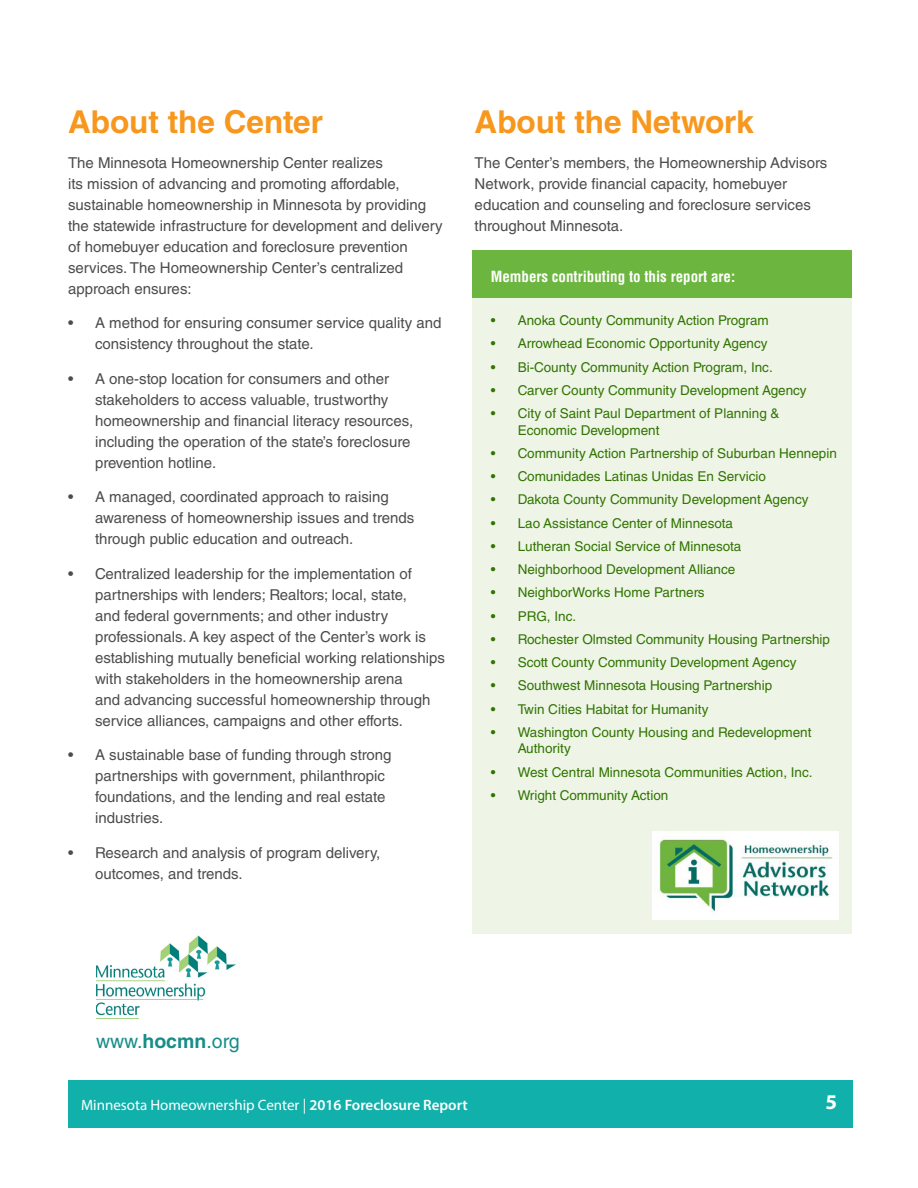
<style>
.page{position:relative;width:918px;height:1188px;background:#fff}
.page>*{position:absolute;margin:0;border:0;box-sizing:border-box;transform-origin:0 0}
.t1{font:700 31.5px "Helvetica LT Std";color:#f7971d}
.t2{font:700 21px "Myriad Pro";color:#fff}
.MainPara{font:19.5px "Helvetica LT Std";color:#168d88}
.MainPara-2{font:15px/21px "Helvetica LT Std";color:#4b4c4d}
.t3{font:15px "Myriad Pro";color:#fff}
.MainPara-3{font:700 condensed 15px "Helvetica LT Std";color:#fff}
.t4{font:13.5px/16.5px "Helvetica LT Std";color:#317400}
.s1{font-weight:700}
.s2{font-weight:600}
</style>
<div class="page">
<div style="left:68px;top:1080px;width:784px;height:48px;background:#12b0ab"></div>
<div style="left:472px;top:262px;width:380px;height:672px;background:#eef5e7"></div>
<div style="left:472px;top:250px;width:380px;height:48px;background:#6cb640"></div>
<img style="left:652px;top:831px;width:186px;height:88px">
<img style="left:96px;top:935px;width:139px;height:81px">
<p class="t1" style="left:68px;top:103px;width:257px">About the Center</p>
<p class="t1" style="left:475px;top:103px;width:280px">About the Network</p>
<p class="MainPara-2" style="left:68px;top:152px;width:376px">The Minnesota Homeownership Center realizes<br>its mission of advancing and promoting affordable, sustainable homeownership in Minnesota by providing the statewide infrastructure for development and delivery of homebuyer education and foreclosure prevention services. The Homeownership Center’s centralized approach ensures:</p>
<p class="MainPara-2" style="left:95px;top:313px;width:348px;text-indent:-27px">• A method for ensuring consumer service quality and consistency throughout the state.</p>
<p class="MainPara-2" style="left:95px;top:368px;width:320px;text-indent:-27px">• A one-stop location for consumers and other stakeholders to access valuable, trustworthy homeownership and financial literacy resources, including the operation of the state’s foreclosure prevention hotline.</p>
<p class="MainPara-2" style="left:95px;top:487px;width:321px;text-indent:-27px">• A managed, coordinated approach to raising awareness of homeownership issues and trends through public education and outreach.</p>
<p class="MainPara-2" style="left:95px;top:563px;width:351px;text-indent:-27px">• Centralized leadership for the implementation of partnerships with lenders; Realtors; local, state,<br>and federal governments; and other industry professionals. A key aspect of the Center’s work is establishing mutually beneficial working relationships with stakeholders in the homeownership arena<br>and advancing successful homeownership through service alliances, campaigns and other efforts.</p>
<p class="MainPara-2" style="left:95px;top:745px;width:298px;text-indent:-27px">• A sustainable base of funding through strong partnerships with government, philanthropic foundations, and the lending and real estate industries.</p>
<p class="MainPara-2" style="left:95px;top:842px;width:287px;text-indent:-27px">• Research and analysis of program delivery, outcomes, and trends.</p>
<p class="MainPara-2" style="left:475px;top:152px;width:354px">The Center’s members, the Homeownership Advisors Network, provide financial capacity, homebuyer education and counseling and foreclosure services throughout Minnesota.</p>
<p class="MainPara-3" style="left:491px;top:267px;width:246px">Members contributing to this report are:</p>
<p class="t4" style="left:491px;top:312px;width:280px">• Anoka County Community Action Program</p>
<p class="t4" style="left:491px;top:335px;width:278px">• Arrowhead Economic Opportunity Agency</p>
<p class="t4" style="left:491px;top:359px;width:284px">• Bi-County Community Action Program, Inc.</p>
<p class="t4" style="left:491px;top:382px;width:317px">• Carver County Community Development Agency</p>
<p class="t4" style="left:518px;top:405px;width:263px;text-indent:-27px">• City of Saint Paul Department of Planning &amp;<br>Economic Development</p>
<p class="t4" style="left:491px;top:445px;width:348px">• Community Action Partnership of Suburban Hennepin</p>
<p class="t4" style="left:491px;top:468px;width:277px">• Comunidades Latinas Unidas En Servicio</p>
<p class="t4" style="left:491px;top:491px;width:319px">• Dakota County Community Development Agency</p>
<p class="t4" style="left:491px;top:515px;width:244px">• Lao Assistance Center of Minnesota</p>
<p class="t4" style="left:491px;top:538px;width:252px">• Lutheran Social Service of Minnesota</p>
<p class="t4" style="left:491px;top:561px;width:246px">• Neighborhood Development Alliance</p>
<p class="t4" style="left:491px;top:584px;width:216px">• NeighborWorks Home Partners</p>
<p class="t4" style="left:491px;top:608px;width:87px">• PRG, Inc.</p>
<p class="t4" style="left:491px;top:631px;width:341px">• Rochester Olmsted Community Housing Partnership</p>
<p class="t4" style="left:491px;top:654px;width:307px">• Scott County Community Development Agency</p>
<p class="t4" style="left:491px;top:677px;width:283px">• Southwest Minnesota Housing Partnership</p>
<p class="t4" style="left:491px;top:701px;width:219px">• Twin Cities Habitat for Humanity</p>
<p class="t4" style="left:518px;top:724px;width:295px;text-indent:-27px">• Washington County Housing and Redevelopment<br>Authority</p>
<p class="t4" style="left:491px;top:764px;width:323px">• West Central Minnesota Communities Action, Inc.</p>
<p class="t4" style="left:491px;top:787px;width:179px">• Wright Community Action</p>
<p class="MainPara" style="left:96px;top:1030px;width:145px">www.<span class="s1">hocmn</span>.org</p>
<p class="t3" style="left:81px;top:1096px;width:388px">Minnesota Homeownership Center | <span class="s2">2016 Foreclosure Report</span></p>
<h2 class="t2" style="left:825px;top:1088px;width:13px">5</h2>
</div>
